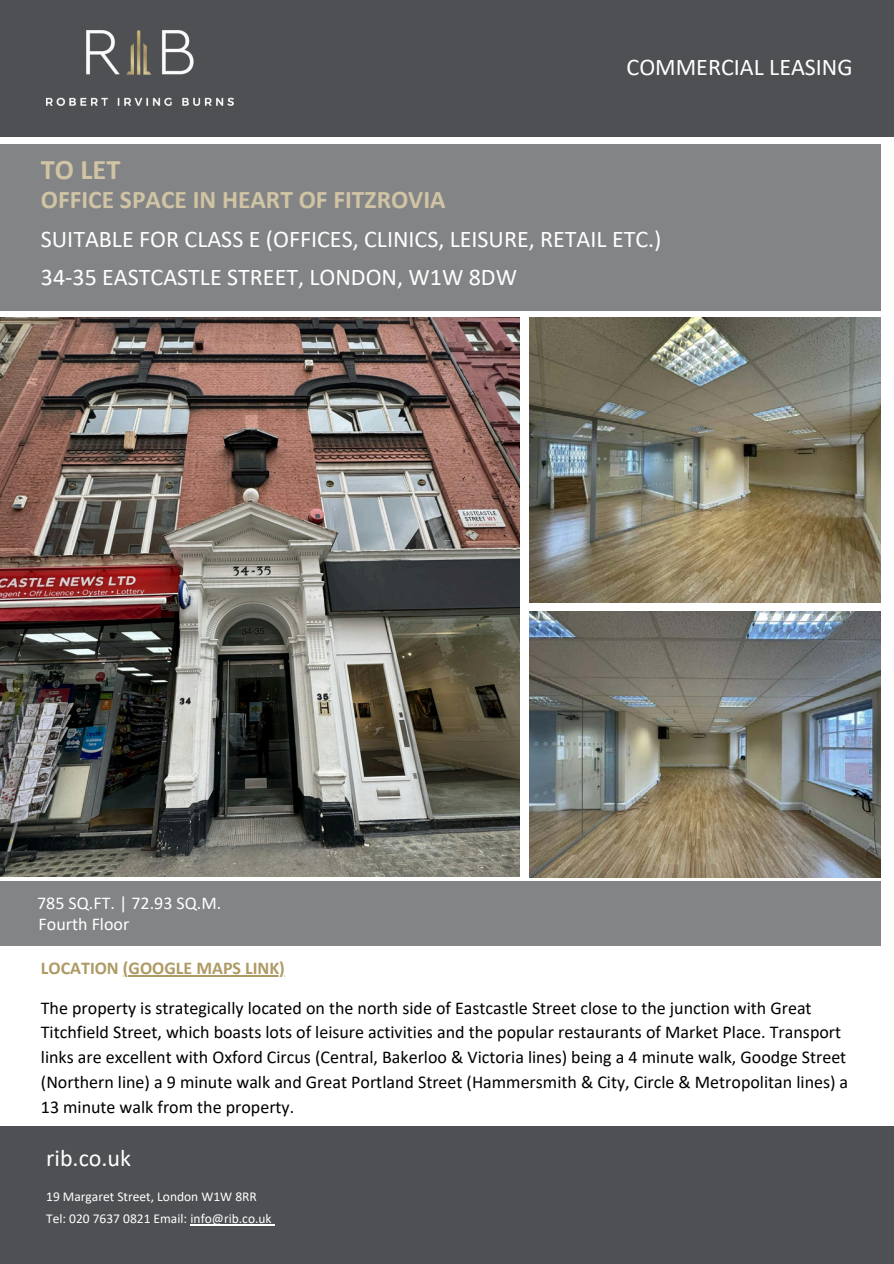
<style>
.page{position:relative;width:894px;height:1264px;background:#fff}
.page>*{position:absolute;margin:0;border:0;box-sizing:border-box;transform-origin:0 0}
.t1{font:700 28.35px "Calibri";color:#d0c4a4}
.t2{font:700 25.5px "Calibri";color:#d0c4a4}
.t3{font:24px "Calibri";color:#fff}
.t4{font:18px/24.8px "Calibri";color:#000}
.t5{font:18px "Calibri";color:#fff}
.t6{font:700 18px "Calibri";color:#ae9a64}
.t7{font:13.5px "Calibri";color:#fff}
</style>
<div class="page">
<div style="left:0;top:0;width:893px;height:137px;background:#4e5053"></div>
<div style="left:0;top:144px;width:880px;height:167px;background:#838486"></div>
<div style="left:0;top:881px;width:880px;height:65px;background:#838486"></div>
<img style="left:46px;top:30px;width:187px;height:76px">
<img style="left:0;top:317px;width:519px;height:560px">
<img style="left:529px;top:611px;width:351px;height:266px">
<div style="left:0;top:1126px;width:893px;height:137px;background:#4e5053"></div>
<img style="left:529px;top:317px;width:351px;height:285px">
<hr style="left:128px;top:975px;width:157px;height:1px;background:#ae9a64">
<hr style="left:190px;top:1224px;width:82px;height:1px;background:#fff">
<p class="t1" style="left:41px;top:157px;width:81px">TO LET</p>
<h3 class="t3" style="left:626px;top:57px;width:227px">COMMERCIAL LEASING</h3>
<h3 class="t2" style="left:41px;top:189px;width:406px">OFFICE SPACE IN HEART OF FITZROVIA</h3>
<p class="t3" style="left:41px;top:229px;width:622px">SUITABLE FOR CLASS E (OFFICES, CLINICS, LEISURE, RETAIL ETC.)</p>
<h3 class="t3" style="left:41px;top:267px;width:477px">34-35 EASTCASTLE STREET, LONDON, W1W 8DW</h3>
<p class="t5" style="left:37px;top:895px;width:186px">785 SQ.FT. | 72.93 SQ.M.</p>
<p class="t5" style="left:39px;top:916px;width:92px">Fourth Floor</p>
<p class="t6" style="left:41px;top:960px;width:245px">LOCATION (GOOGLE MAPS LINK)</p>
<p class="t4" style="left:41px;top:996px;width:801px">The property is strategically located on the north side of Eastcastle Street close to the junction with Great<br>Titchfield Street, which boasts lots of leisure activities and the popular restaurants of Market Place. Transport</p>
<h5 class="t4" style="left:41px;top:1046px;width:808px;text-align:justify">links are excellent with Oxford Circus (Central, Bakerloo &amp; Victoria lines) being a 4 minute walk, Goodge Street (Northern line) a 9 minute walk and Great Portland Street (Hammersmith &amp; City, Circle &amp; Metropolitan lines) a 13 minute walk from the property.</h5>
<p class="t3" style="left:46px;top:1147px;width:86px">rib.co.uk</p>
<h4 class="t7" style="left:46px;top:1190px;width:212px">19 Margaret Street, London W1W 8RR</h4>
<p class="t7" style="left:46px;top:1212px;width:227px">Tel: 020 7637 0821 Email: info@rib.co.uk</p>
</div>
